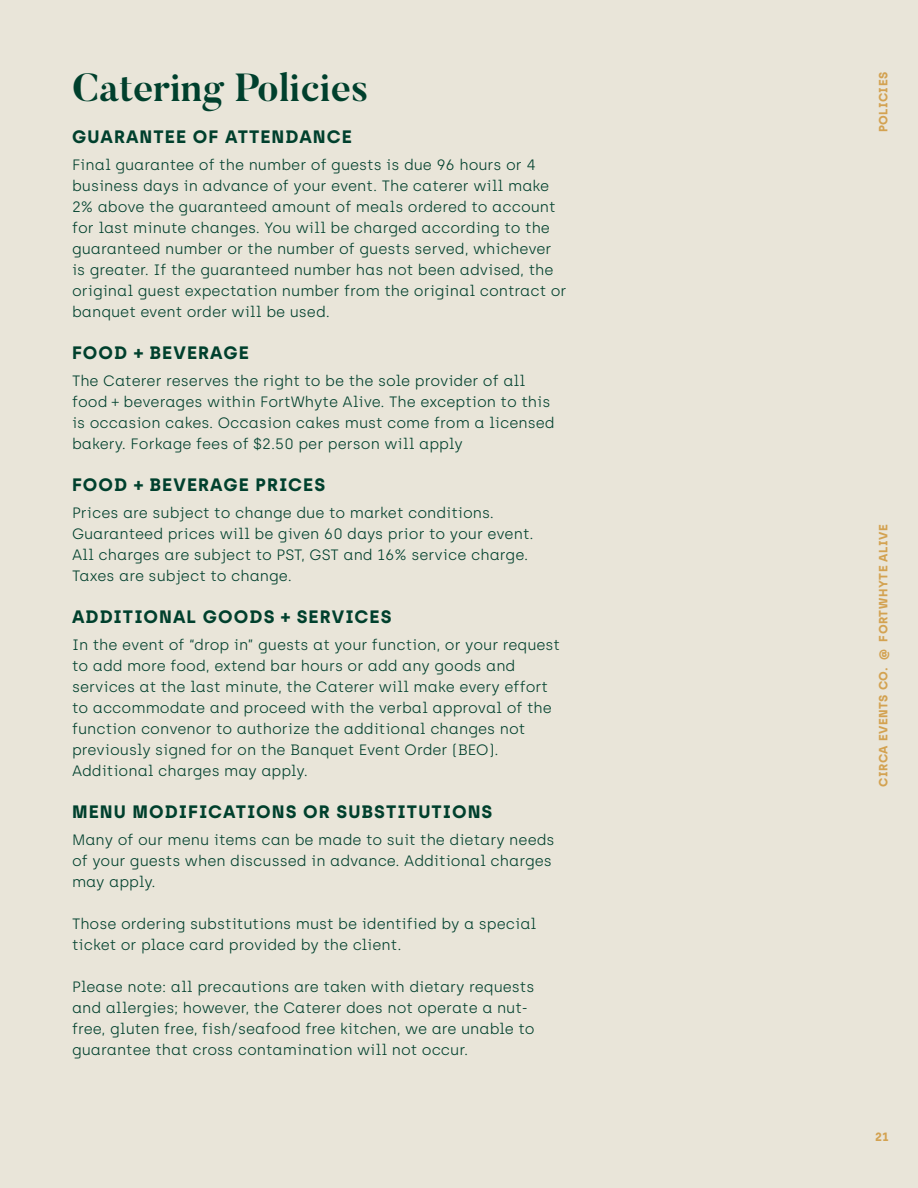
<style>
.page{position:relative;width:918px;height:1188px;background:#e9e5d9}
.page>*{position:absolute;margin:0;border:0;box-sizing:border-box;transform-origin:0 0}
.Primary_Header{font:700 39px "Butler";color:#00402d}
.Secondary_Header{font:700 18px "Archia";letter-spacing:.06em;color:#00402d}
.t1{font:300 15px/21px "Archia";color:#00402d}
.Item_Name{font:700 12px "Archia";letter-spacing:.04em;color:#d3a251}
</style>
<div class="page">
<p class="Primary_Header" style="left:72px;top:62px;width:298px">Catering Policies</p>
<p class="Secondary_Header" style="left:72px;top:125px;width:281px">GUARANTEE OF ATTENDANCE</p>
<p class="t1" style="left:72px;top:154px;width:496px">Final guarantee of the number of guests is due 96 hours or 4 business days in advance of your event. The caterer will make 2% above the guaranteed amount of meals ordered to account for last minute changes. You will be charged according to the guaranteed number or the number of guests served, whichever is greater. If the guaranteed number has not been advised, the original guest expectation number from the original contract or banquet event order will be used.</p>
<p class="Secondary_Header" style="left:72px;top:341px;width:178px">FOOD + BEVERAGE</p>
<p class="t1" style="left:72px;top:370px;width:484px">The Caterer reserves the right to be the sole provider of all food + beverages within FortWhyte Alive. The exception to this is occasion cakes. Occasion cakes must come from a licensed bakery. Forkage fees of $2.50 per person will apply</p>
<p class="Secondary_Header" style="left:72px;top:473px;width:255px">FOOD + BEVERAGE PRICES</p>
<p class="t1" style="left:72px;top:502px;width:463px">Prices are subject to change due to market conditions.<br>Guaranteed prices will be given 60 days prior to your event.<br>All charges are subject to PST, GST and 16% service charge.</p>
<p class="t1" style="left:72px;top:565px;width:221px">Taxes are subject to change.</p>
<p class="Secondary_Header" style="left:72px;top:605px;width:321px">ADDITIONAL GOODS + SERVICES</p>
<p class="t1" style="left:72px;top:634px;width:490px">In the event of “drop in” guests at your function, or your request to add more food, extend bar hours or add any goods and services at the last minute, the Caterer will make every effort to accommodate and proceed with the verbal approval of the function convenor to authorize the additional changes not previously signed for on the Banquet Event Order (BEO).</p>
<p class="t1" style="left:72px;top:760px;width:237px">Additional charges may apply.</p>
<p class="Secondary_Header" style="left:72px;top:800px;width:422px">MENU MODIFICATIONS OR SUBSTITUTIONS</p>
<p class="t1" style="left:72px;top:829px;width:484px">Many of our menu items can be made to suit the dietary needs of your guests when discussed in advance. Additional charges may apply.</p>
<p class="t1" style="left:72px;top:913px;width:466px">Those ordering substitutions must be identified by a special ticket or place card provided by the client.</p>
<p class="t1" style="left:72px;top:976px;width:464px">Please note: all precautions are taken with dietary requests and allergies; however, the Caterer does not operate a nut&shy;free, gluten free, fish/seafood free kitchen, we are unable to guarantee that cross contamination will not occur.</p>
<p class="Item_Name" style="left:876px;top:132px;width:62px;rotate:-90deg">POLICIES</p>
<p class="Item_Name" style="left:876px;top:787px;width:264px;rotate:-90deg">CIRCA EVENTS CO. @ FORTWHYTE ALIVE</p>
<p class="Item_Name" style="left:875px;top:1130px;width:15px">21</p>
</div>
